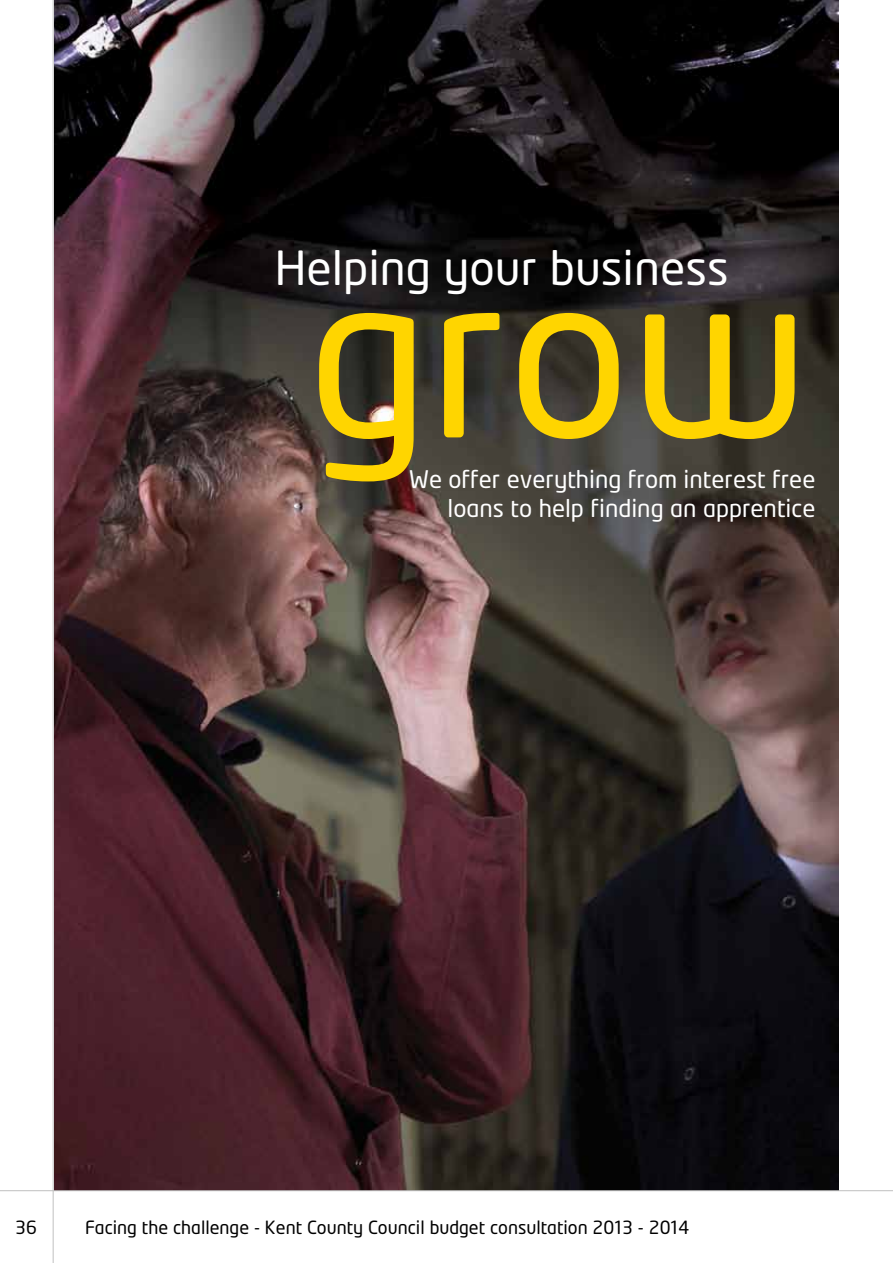
<style>
.page{position:relative;width:893px;height:1263px;background:#fff}
.page>*{position:absolute;margin:0;border:0;box-sizing:border-box;transform-origin:0 0}
.t1{font:223.5px "Neo Tech";color:#ffd500}
.t2{font:46.5px "Neo Tech";color:#fff}
.t3{font:24px/28.8px "Neo Tech";color:#fff;text-align:right}
.t4{font:18px "Neo Tech";color:#000}
</style>
<div class="page">
<img style="left:54px;top:0;width:785px;height:1190px">
<hr style="left:0;top:1190px;width:893px;height:1px;background:#c0c0c0">
<hr style="left:53px;top:0;width:1px;height:1263px;background:#c0c0c0">
<h2 class="t2" style="left:275px;top:245px;width:455px">Helping your business</h2>
<h1 class="t1" style="left:308px;top:247px;width:503px">grow</h1>
<h3 class="t3" style="left:409px;top:466px;width:408px">We offer everything from interest free loans to help finding an apprentice</h3>
<p class="t4" style="left:15px;top:1218px;width:23px">36</p>
<p class="t4" style="left:85px;top:1218px;width:606px">Facing the challenge - Kent County Council budget consultation 2013 - 2014</p>
</div>
